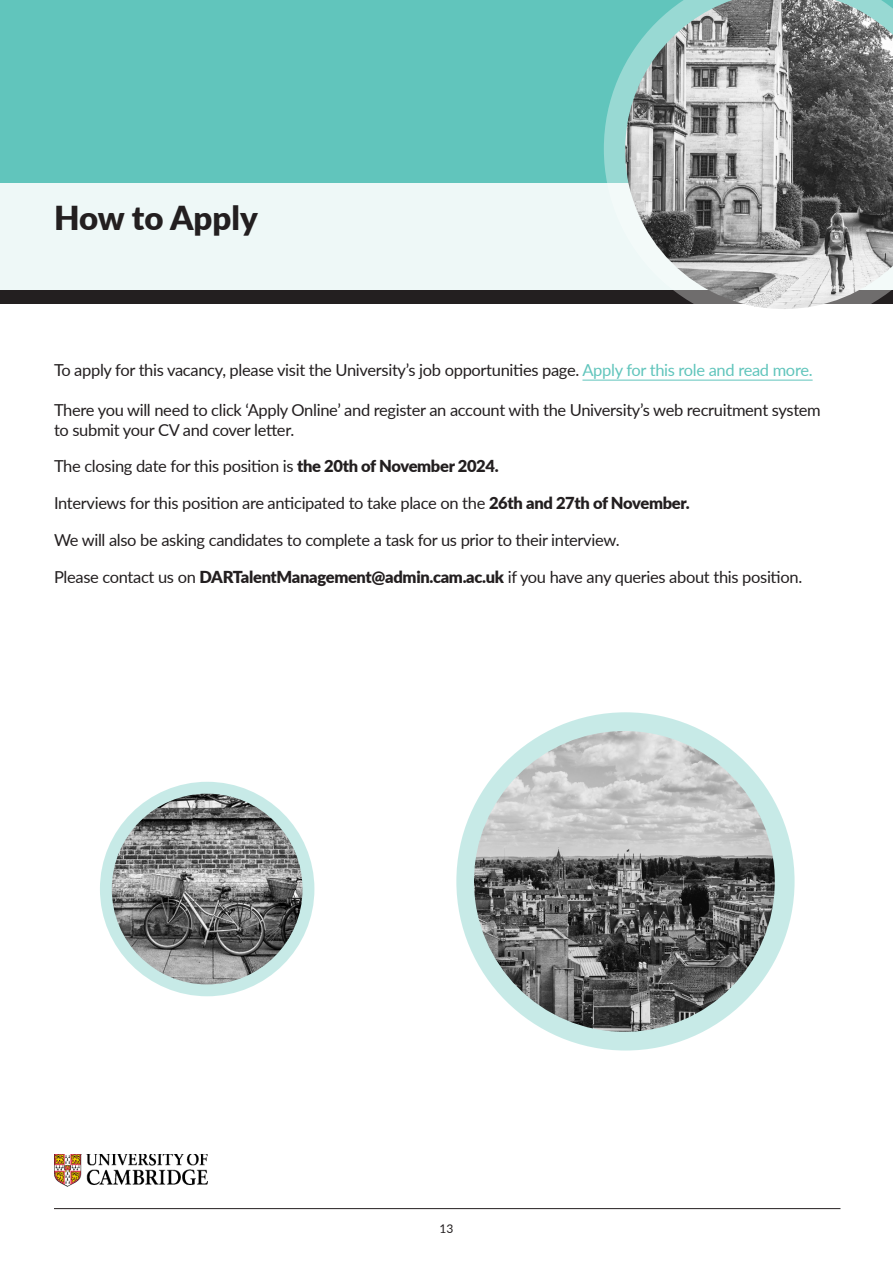
<style>
.page{position:relative;width:893px;height:1263px;background:#fff}
.page>*{position:absolute;margin:0;border:0;box-sizing:border-box;transform-origin:0 0}
.t1{font:900 33px "Lato";color:#231f20}
.t2{font:16.5px/19.8px "Lato";letter-spacing:-.02em;color:#231f20}
.t3{font:12px "Lato";color:#231f20}
.s1{color:#61c5bc}
.s2{font-weight:900}
</style>
<div class="page">
<hr style="left:54px;top:1208px;width:786px;height:1px;background:#231f20">
<img style="left:54px;top:1154px;width:154px;height:32px">
<div style="left:0;top:0;width:893px;height:183px;background:#61c5bc"></div>
<div style="left:0;top:183px;width:893px;height:107px;background:#eef8f7"></div>
<div style="left:1px;top:290px;width:892px;height:14px;background:#231f20"></div>
<hr style="left:582px;top:380px;width:231px;height:1px;background:#61c5bc">
<svg style="left:604px;top:65px;width:21px;height:118px;fill:#98d9d3"></svg>
<div style="left:456px;top:712px;width:339px;height:338px;background:#c7eae7;border-radius:50%"></div>
<div style="left:100px;top:782px;width:214px;height:214px;background:#c7eae7;border-radius:50%"></div>
<img style="left:474px;top:731px;width:301px;height:301px;border-radius:150px">
<img style="left:112px;top:794px;width:191px;height:190px;border-radius:95px">
<img style="left:625px;top:0;width:268px;height:309px">
<p class="t1" style="left:54px;top:193px;width:205px">How to Apply</p>
<p class="t2" style="left:54px;top:360px;width:760px">To apply for this vacancy, please visit the University’s job opportunities page. <span class="s1">Apply for this role and read more.</span></p>
<p class="t2" style="left:54px;top:399px;width:768px">There you will need to click ‘Apply Online’ and register an account with the University’s web recruitment system to submit your CV and cover letter.</p>
<p class="t2" style="left:54px;top:456px;width:446px">The closing date for this position is <span class="s2">the 20th of November 2024.</span></p>
<p class="t2" style="left:54px;top:493px;width:637px">Interviews for this position are anticipated to take place on the <span class="s2">26th and 27th of November.</span></p>
<p class="t2" style="left:54px;top:529px;width:567px">We will also be asking candidates to complete a task for us prior to their interview.</p>
<p class="t2" style="left:54px;top:566px;width:750px">Please contact us on <span class="s2">DARTalentManagement@admin.cam.ac.uk</span> if you have any queries about this position.</p>
<p class="t3" style="left:439px;top:1220px;width:15px">13</p>
</div>
